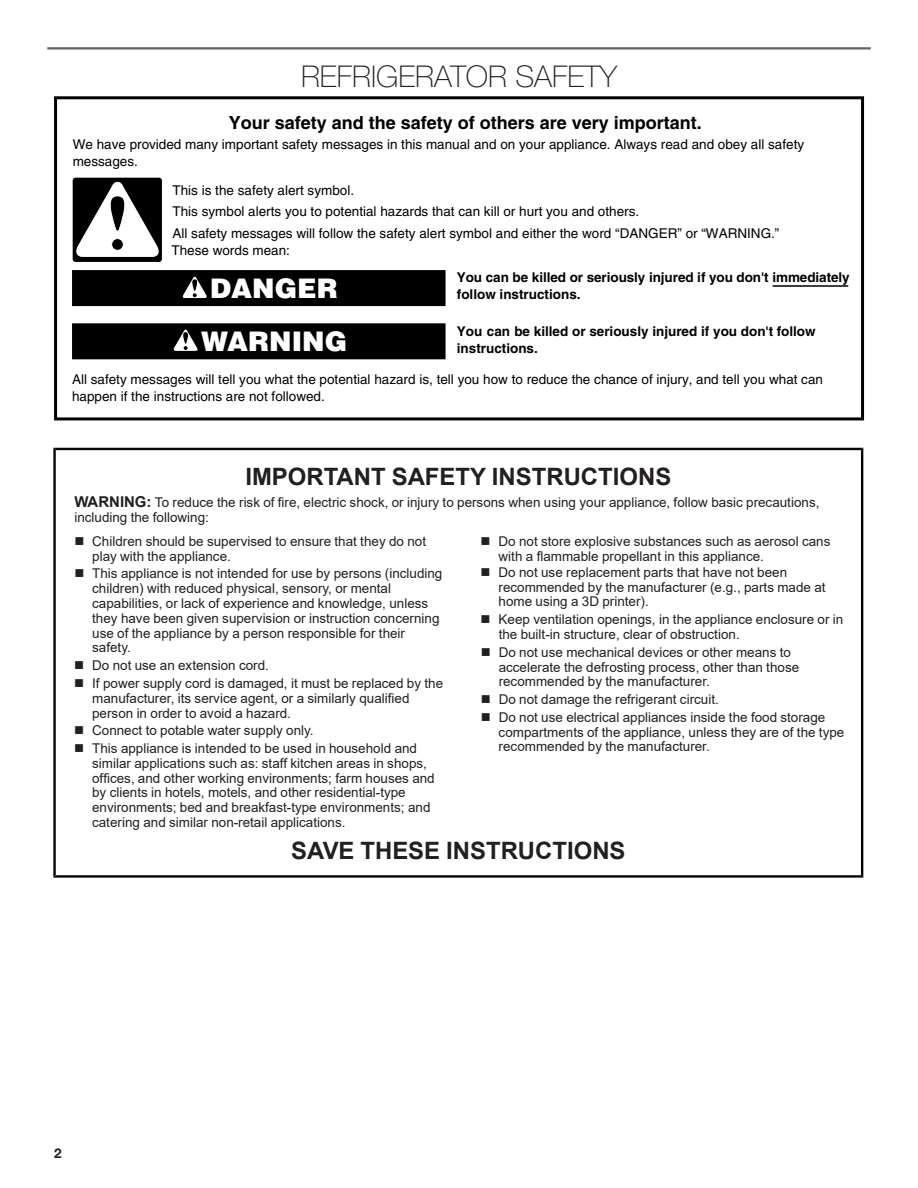
<style>
.page{position:relative;width:918px;height:1188px;background:#fff}
.page>*{position:absolute;margin:0;border:0;box-sizing:border-box;transform-origin:0 0}
.Heading_1{font:100 30px "Helvetica Neue LT Std";color:#231f20}
.t1{font:900 27px/52.8px "Helvetica";color:#fff;text-align:center}
.t2{font:700 23.85px "Arial";color:#231f20}
.t3{font:700 18px "Helvetica";color:#000}
.t4{font:13.5px/14.9px "Arial";color:#231f20}
.t5{font:13.5px/17.2px "Helvetica";color:#000}
.t6{font:700 13.5px "Helvetica";color:#000}
.t7{font:700 13.5px "Helvetica Neue LT Std";color:#231f20}
.s1{font-weight:700;font-size:15px}
</style>
<div class="page">
<hr style="left:47px;top:47px;width:824px;height:3px;background:#636366">
<div style="left:72px;top:270px;width:374px;height:36px;background:#000"></div>
<div style="left:54px;top:96px;width:810px;height:324px;border:3px solid #000"></div>
<div style="left:72px;top:323px;width:374px;height:36px;background:#000"></div>
<div style="left:73px;top:178px;width:89px;height:84px;border:3px solid #000;border-radius:2px"></div>
<svg style="left:74px;top:182px;width:87px;height:75px"></svg>
<hr style="left:773px;top:285px;width:75px;height:2px;background:#000">
<svg style="left:182px;top:276px;width:25px;height:22px"></svg>
<svg style="left:173px;top:329px;width:25px;height:22px"></svg>
<svg style="left:53px;top:448px;width:810px;height:430px"></svg>
<h1 class="Heading_1" style="left:301px;top:59px;width:318px">REFRIGERATOR SAFETY</h1>
<p class="t3" style="left:229px;top:111px;width:475px">Your safety and the safety of others are very important.</p>
<p class="t5" style="left:73px;top:135px;width:733px">We have provided many important safety messages in this manual and on your appliance. Always read and obey all safety messages.</p>
<p class="t5" style="left:173px;top:179px;width:608px;line-height:21.8px">This is the safety alert symbol.<br>This symbol alerts you to potential hazards that can kill or hurt you and others.<br>All safety messages will follow the safety alert symbol and either the word “DANGER” or “WARNING.”</p>
<p class="t5" style="left:171px;top:242px;width:120px">These words mean:</p>
<p class="t6" style="left:457px;top:286px;width:125px">follow instructions.</p>
<p class="t6" style="left:457px;top:269px;width:394px">You can be killed or seriously injured if you don't immediately</p>
<p class="t1" style="left:201px;top:262px;width:147px">DANGER<br>WARNING</p>
<p class="t6" style="left:457px;top:323px;width:360px">You can be killed or seriously injured if you don't follow</p>
<p class="t5" style="left:72px;top:371px;width:753px">All safety messages will tell you what the potential hazard is, tell you how to reduce the chance of injury, and tell you what can happen if the instructions are not followed.</p>
<p class="t6" style="left:457px;top:340px;width:83px">instructions.</p>
<p class="t2" style="left:245px;top:460px;width:427px">IMPORTANT SAFETY INSTRUCTIONS</p>
<p class="t4" style="left:74px;top:495px;width:747px"><span class="s1">WARNING:</span> To reduce the risk of fire, electric shock, or injury to persons when using your appliance, follow basic precautions, including the following:</p>
<p class="t4" style="left:92px;top:534px;width:335px;text-indent:-18px">■ Children should be supervised to ensure that they do not play with the appliance.</p>
<p class="t4" style="left:92px;top:566px;width:352px;text-indent:-18px">■ This appliance is not intended for use by persons (including children) with reduced physical, sensory, or mental capabilities, or lack of experience and knowledge, unless they have been given supervision or instruction concerning use of the appliance by a person responsible for their safety.</p>
<p class="t4" style="left:74px;top:658px;width:196px">■ Do not use an extension cord.</p>
<p class="t4" style="left:92px;top:676px;width:353px;text-indent:-18px">■ If power supply cord is damaged, it must be replaced by the manufacturer, its service agent, or a similarly qualified person in order to avoid a hazard.</p>
<p class="t4" style="left:74px;top:723px;width:241px">■ Connect to potable water supply only.</p>
<p class="t4" style="left:92px;top:741px;width:344px;text-indent:-18px">■ This appliance is intended to be used in household and similar applications such as: staff kitchen areas in shops, offices, and other working environments; farm houses and by clients in hotels, motels, and other residential-type environments; bed and breakfast-type environments; and catering and similar non-retail applications.</p>
<p class="t4" style="left:499px;top:534px;width:333px;text-indent:-18px">■ Do not store explosive substances such as aerosol cans with a flammable propellant in this appliance.</p>
<p class="t4" style="left:499px;top:565px;width:329px;text-indent:-18px">■ Do not use replacement parts that have not been recommended by the manufacturer (e.g., parts made at home using a 3D printer).</p>
<p class="t4" style="left:499px;top:612px;width:346px;text-indent:-18px">■ Keep ventilation openings, in the appliance enclosure or in the built-in structure, clear of obstruction.</p>
<p class="t4" style="left:499px;top:645px;width:302px;text-indent:-18px">■ Do not use mechanical devices or other means to accelerate the defrosting process, other than those recommended by the manufacturer.</p>
<p class="t4" style="left:481px;top:692px;width:240px">■ Do not damage the refrigerant circuit.</p>
<p class="t4" style="left:499px;top:710px;width:347px;text-indent:-18px">■ Do not use electrical appliances inside the food storage compartments of the appliance, unless they are of the type recommended by the manufacturer.</p>
<p class="t2" style="left:291px;top:834px;width:336px">SAVE THESE INSTRUCTIONS</p>
<p class="t7" style="left:54px;top:1145px;width:9px">2</p>
</div>
